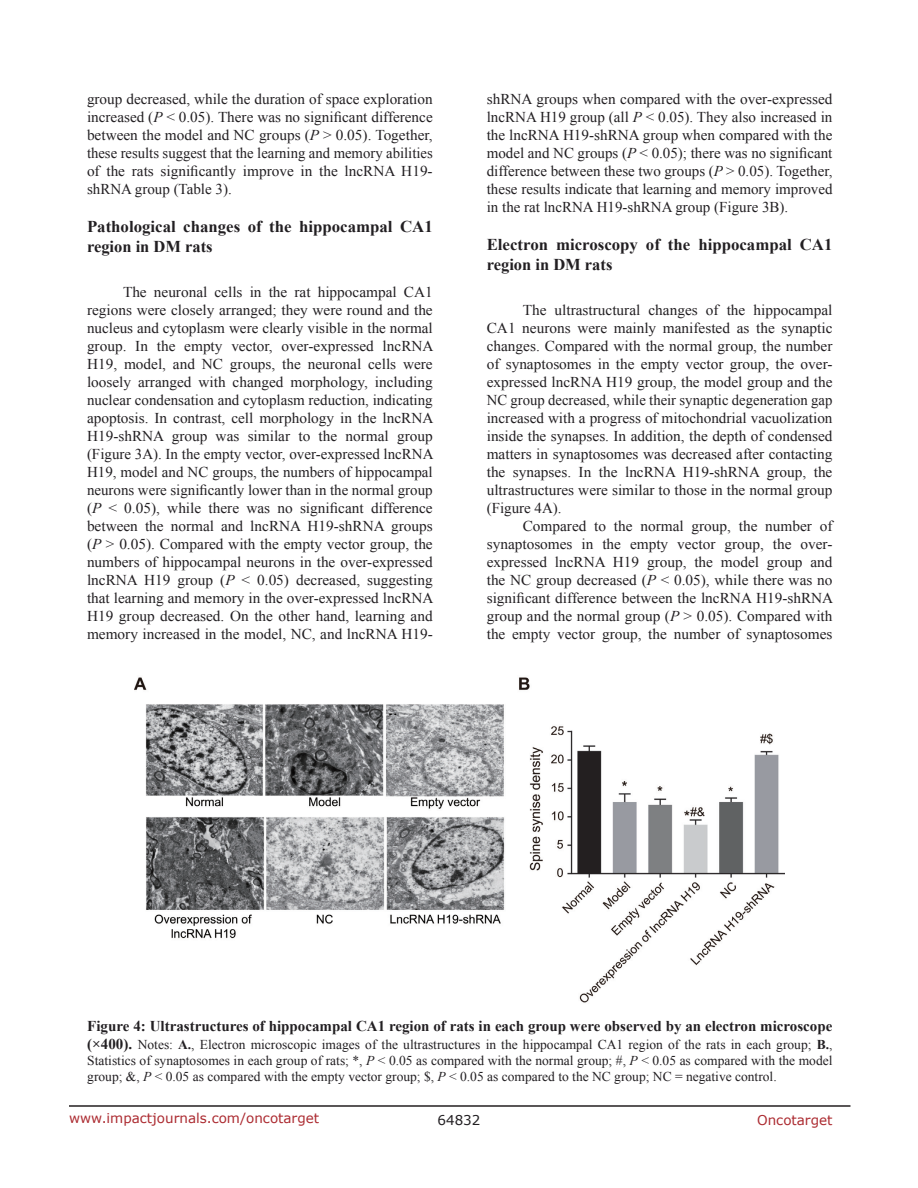
<style>
.page{position:relative;width:918px;height:1188px;background:#fff}
.page>*{position:absolute;margin:0;border:0;box-sizing:border-box;transform-origin:0 0}
.SubHeading{font:700 16.5px/19.8px "Times New Roman";color:#221f22}
.BodyText{font:15px/18px "Times New Roman";color:#221f22;text-align:justify}
.FigureText{font:700 15px "Times New Roman";color:#221f22}
.FigureText-2{font:13.5px/16.2px "Times New Roman";color:#221f22;text-align:justify}
.t1{font:13.5px "Verdana";color:#ac2b31}
.t2{font:13.5px "Verdana";color:#221f22}
.s1{font-style:italic}
.s2{font-weight:700;font-size:15px}
.s3{font-weight:700}
</style>
<div class="page">
<hr style="left:69px;top:1105px;width:781px;height:2px;background:#231f20">
<img style="left:135px;top:677px;width:650px;height:326px">
<p class="BodyText" style="left:87px;top:90px;width:347px">group decreased, while the duration of space exploration increased (<span class="s1">P</span> &lt; 0.05). There was no significant difference between the model and NC groups (<span class="s1">P</span> &gt; 0.05). Together, these results suggest that the learning and memory abilities of the rats significantly improve in the lncRNA H19- shRNA group (Table 3).</p>
<p class="SubHeading" style="left:87px;top:216px;width:347px">Pathological changes of the hippocampal CA1 region in DM rats</p>
<p class="BodyText" style="left:87px;top:282px;width:348px;text-indent:36px">The neuronal cells in the rat hippocampal CA1 regions were closely arranged; they were round and the nucleus and cytoplasm were clearly visible in the normal group. In the empty vector, over-expressed lncRNA H19, model, and NC groups, the neuronal cells were loosely arranged with changed morphology, including nuclear condensation and cytoplasm reduction, indicating apoptosis. In contrast, cell morphology in the lncRNA H19-shRNA group was similar to the normal group (Figure 3A). In the empty vector, over-expressed lncRNA H19, model and NC groups, the numbers of hippocampal neurons were significantly lower than in the normal group (<span class="s1">P</span> &lt; 0.05), while there was no significant difference between the normal and lncRNA H19-shRNA groups (<span class="s1">P</span> &gt; 0.05). Compared with the empty vector group, the numbers of hippocampal neurons in the over-expressed lncRNA H19 group (<span class="s1">P</span> &lt; 0.05) decreased, suggesting that learning and memory in the over-expressed lncRNA H19 group decreased. On the other hand, learning and memory increased in the model, NC, and lncRNA H19-</p>
<p class="BodyText" style="left:487px;top:90px;width:347px">shRNA groups when compared with the over-expressed lncRNA H19 group (all <span class="s1">P</span> &lt; 0.05). They also increased in the lncRNA H19-shRNA group when compared with the model and NC groups (<span class="s1">P</span> &lt; 0.05); there was no significant difference between these two groups (<span class="s1">P</span> &gt; 0.05). Together, these results indicate that learning and memory improved in the rat lncRNA H19-shRNA group (Figure 3B).</p>
<p class="SubHeading" style="left:487px;top:234px;width:347px">Electron microscopy of the hippocampal CA1 region in DM rats</p>
<p class="BodyText" style="left:487px;top:300px;width:347px;text-indent:36px">The ultrastructural changes of the hippocampal CA1 neurons were mainly manifested as the synaptic changes. Compared with the normal group, the number of synaptosomes in the empty vector group, the over&shy;expressed lncRNA H19 group, the model group and the NC group decreased, while their synaptic degeneration gap increased with a progress of mitochondrial vacuolization inside the synapses. In addition, the depth of condensed matters in synaptosomes was decreased after contacting the synapses. In the lncRNA H19-shRNA group, the ultrastructures were similar to those in the normal group (Figure 4A).</p>
<p class="BodyText" style="left:487px;top:516px;width:348px;text-indent:36px">Compared to the normal group, the number of synaptosomes in the empty vector group, the over&shy;expressed lncRNA H19 group, the model group and the NC group decreased (<span class="s1">P</span> &lt; 0.05), while there was no significant difference between the lncRNA H19-shRNA group and the normal group (<span class="s1">P</span> &gt; 0.05). Compared with the empty vector group, the number of synaptosomes</p>
<p class="FigureText" style="left:87px;top:1016px;width:747px">Figure 4: Ultrastructures of hippocampal CA1 region of rats in each group were observed by an electron microscope</p>
<p class="FigureText-2" style="left:87px;top:1036px;width:747px"><span class="s2">(×400).</span> Notes: <span class="s3">A.</span>, Electron microscopic images of the ultrastructures in the hippocampal CA1 region of the rats in each group; <span class="s3">B.</span>, Statistics of synaptosomes in each group of rats; *, <span class="s1">P</span> &lt; 0.05 as compared with the normal group; #, <span class="s1">P</span> &lt; 0.05 as compared with the model group; &amp;, <span class="s1">P</span> &lt; 0.05 as compared with the empty vector group; $, <span class="s1">P</span> &lt; 0.05 as compared to the NC group; NC = negative control.</p>
<p class="t1" style="left:69px;top:1109px;width:252px">www.impactjournals.com/oncotarget</p>
<p class="t2" style="left:438px;top:1111px;width:44px">64832</p>
<p class="t1" style="left:757px;top:1111px;width:77px">Oncotarget</p>
</div>
